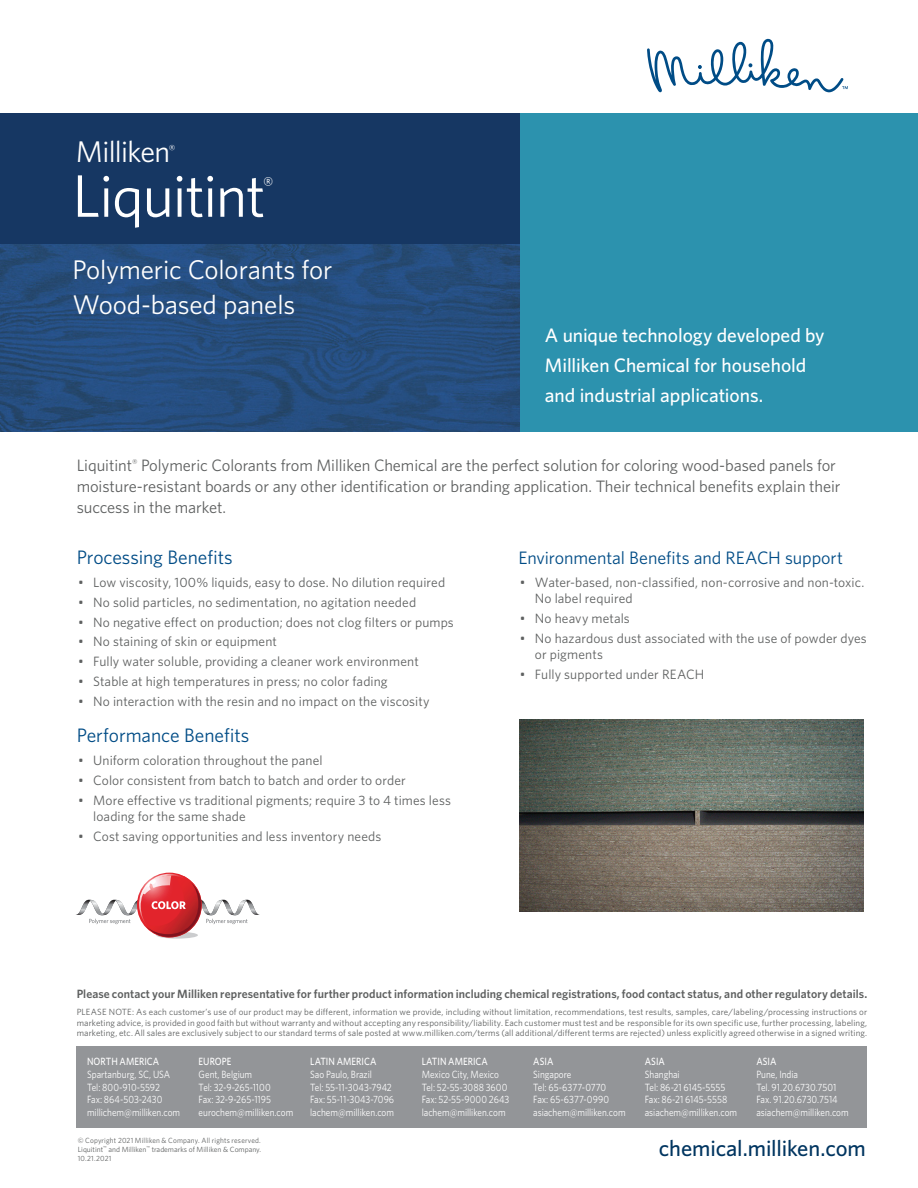
<style>
.page{position:relative;width:918px;height:1188px;background:#fff}
.page>*{position:absolute;margin:0;border:0;box-sizing:border-box;transform-origin:0 0}
.Headline_1{font:60px "Whitney";letter-spacing:-.025em;color:#fff}
.Subhead_1{font:30px "Whitney";letter-spacing:-.025em;color:#fff}
.Subhead_1-2{font:27px "Whitney";letter-spacing:-.01em;color:#fff}
.URL{font:500 22.5px "Whitney";letter-spacing:-.005em;color:#003560}
.Subhead_1-3{font:500 19.5px/30px "Whitney";letter-spacing:-.005em;color:#fff}
.Data_Text{font:19.5px "Whitney";color:#004c86}
.Headline_1-2{font:18.3px "Whitney";color:#fff}
.Data_Text-2{font:18px "Whitney";color:#004c86}
.Subhead_2{font:16.5px/21px "Whitney";letter-spacing:-.005em;color:#5e6060}
.Data_Text-3{font:13.5px/16.2px "Whitney";letter-spacing:.01em;color:#5e6060}
.t1{font:600 12px "Whitney";letter-spacing:.005em;color:#5e6060}
.Subhead_1-4{font:11.7px "Whitney";color:#fff}
.Data_Text-4{font:10.5px "Whitney";color:#fff;scale:.88 1}
.Data_Text-5{font:500 10.5px "Whitney";letter-spacing:.005em;color:#fff;scale:.88 1}
.t2{font:9px/10.5px "Whitney";letter-spacing:.01em;color:#5e6060;text-align:justify}
.Data_Text-6{font:7.5px "Whitney";letter-spacing:.005em;color:#5e6060}
</style>
<div class="page">
<img style="left:0;top:243px;width:520px;height:188px">
<div style="left:0;top:113px;width:530px;height:130px;background:#163763"></div>
<svg style="left:647px;top:38px;width:201px;height:55px"></svg>
<div style="left:520px;top:113px;width:398px;height:318px;background:#2c92ae"></div>
<img style="left:519px;top:719px;width:345px;height:193px">
<svg style="left:76px;top:873px;width:184px;height:66px"></svg>
<div style="left:77px;top:1046px;width:790px;height:82px;background:#939598"></div>
<p class="Subhead_1" style="left:76px;top:132px;width:96px">Milliken</p>
<p class="Subhead_1-4" style="left:169px;top:142px;width:8px">®</p>
<p class="Headline_1" style="left:72px;top:156px;width:195px">Liquitint</p>
<p class="Headline_1-2" style="left:263px;top:171px;width:12px">®</p>
<p class="Subhead_1-2" style="left:72px;top:252px;width:262px">Polymeric Colorants for</p>
<p class="Subhead_1-2" style="left:72px;top:287px;width:224px">Wood-based panels</p>
<p class="Subhead_1-3" style="left:545px;top:320px;width:281px">A unique technology developed by<br>Milliken Chemical for household and industrial applications.</p>
<p class="Subhead_2" style="left:77px;top:454px;width:765px">Liquitint<sup>®</sup> Polymeric Colorants from Milliken Chemical are the perfect solution for coloring wood-based panels for moisture-resistant boards or any other identification or branding application. Their technical benefits explain their success in the market.</p>
<p class="Data_Text-2" style="left:518px;top:546px;width:326px">Environmental Benefits and REACH support</p>
<p class="Data_Text-3" style="left:535px;top:574px;width:331px;text-indent:-15px">• Water-based, non-classified, non-corrosive and non-toxic.<br>No label required</p>
<p class="Data_Text-3" style="left:520px;top:610px;width:111px">• No heavy metals</p>
<p class="Data_Text-3" style="left:535px;top:630px;width:334px;text-indent:-15px">• No hazardous dust associated with the use of powder dyes or pigments</p>
<p class="Data_Text-3" style="left:520px;top:665px;width:186px">• Fully supported under REACH</p>
<p class="Data_Text" style="left:77px;top:545px;width:158px">Processing Benefits</p>
<p class="Data_Text-3" style="left:78px;top:574px;width:369px">• Low viscosity, 100% liquids, easy to dose. No dilution required</p>
<p class="Data_Text-3" style="left:78px;top:594px;width:340px">• No solid particles, no sedimentation, no agitation needed</p>
<p class="Data_Text-3" style="left:78px;top:614px;width:377px">• No negative effect on production; does not clog filters or pumps</p>
<p class="Data_Text-3" style="left:78px;top:633px;width:200px">• No staining of skin or equipment</p>
<p class="Data_Text-3" style="left:78px;top:653px;width:342px">• Fully water soluble, providing a cleaner work environment</p>
<p class="Data_Text-3" style="left:78px;top:673px;width:311px">• Stable at high temperatures in press; no color fading</p>
<p class="Data_Text-3" style="left:78px;top:692px;width:353px">• No interaction with the resin and no impact on the viscosity</p>
<p class="Data_Text" style="left:77px;top:723px;width:174px">Performance Benefits</p>
<p class="Data_Text-3" style="left:78px;top:752px;width:246px">• Uniform coloration throughout the panel</p>
<p class="Data_Text-3" style="left:78px;top:772px;width:329px">• Color consistent from batch to batch and order to order</p>
<p class="Data_Text-3" style="left:93px;top:792px;width:359px;text-indent:-15px">• More effective vs traditional pigments; require 3 to 4 times less loading for the same shade</p>
<p class="Data_Text-3" style="left:78px;top:828px;width:305px">• Cost saving opportunities and less inventory needs</p>
<p class="t1" style="left:77px;top:986px;width:792px">Please contact your Milliken representative for further product information including chemical registrations, food contact status, and other regulatory details.</p>
<p class="t2" style="left:77px;top:1006px;width:792px">PLEASE NOTE: As each customer’s use of our product may be different, information we provide, including without limitation, recommendations, test results, samples, care/labeling/processing instructions or marketing advice, is provided in good faith but without warranty and without accepting any responsibility/liability. Each customer must test and be responsible for its own specific use, further processing, labeling, marketing, etc. All sales are exclusively subject to our standard terms of sale posted at www.milliken.com/terms (all additional/different terms are rejected) unless explicitly agreed otherwise in a signed writing.</p>
<p class="Data_Text-5" style="left:87px;top:1055px;width:84px">NORTH AMERICA</p>
<p class="Data_Text-4" style="left:87px;top:1067px;width:96px">Spartanburg, SC, USA</p>
<p class="Data_Text-4" style="left:87px;top:1080px;width:84px">Tel: 800-910-5592</p>
<p class="Data_Text-4" style="left:87px;top:1092px;width:87px">Fax: 864-503-2430</p>
<p class="Data_Text-4" style="left:87px;top:1105px;width:107px">millichem@milliken.com</p>
<p class="Data_Text-5" style="left:199px;top:1055px;width:39px">EUROPE</p>
<p class="Data_Text-4" style="left:199px;top:1067px;width:62px">Gent, Belgium</p>
<p class="Data_Text-4" style="left:199px;top:1080px;width:83px">Tel: 32-9-265-1100</p>
<p class="Data_Text-4" style="left:199px;top:1092px;width:84px">Fax: 32-9-265-1195</p>
<p class="Data_Text-4" style="left:199px;top:1105px;width:109px">eurochem@milliken.com</p>
<p class="Data_Text-6" style="left:78px;top:1135px;width:185px">© Copyright 2021 Milliken &amp; Company. All rights reserved.</p>
<p class="Data_Text-6" style="left:78px;top:1144px;width:185px">Liquitint<sup>™</sup> and Milliken<sup>™</sup> trademarks of Milliken &amp; Company.</p>
<p class="Data_Text-6" style="left:78px;top:1153px;width:35px">10.21.2021</p>
<p class="Data_Text-5" style="left:310px;top:1055px;width:77px">LATIN AMERICA</p>
<p class="Data_Text-4" style="left:310px;top:1067px;width:72px">Sao Paulo, Brazil</p>
<p class="Data_Text-4" style="left:310px;top:1080px;width:94px">Tel: 55-11-3043-7942</p>
<p class="Data_Text-4" style="left:310px;top:1092px;width:97px">Fax: 55-11-3043-7096</p>
<p class="Data_Text-4" style="left:310px;top:1105px;width:97px">lachem@milliken.com</p>
<p class="Data_Text-5" style="left:422px;top:1055px;width:77px">LATIN AMERICA</p>
<p class="Data_Text-4" style="left:422px;top:1067px;width:89px">Mexico City, Mexico</p>
<p class="Data_Text-4" style="left:422px;top:1080px;width:99px">Tel: 52-55-3088 3600</p>
<p class="Data_Text-4" style="left:422px;top:1092px;width:101px">Fax: 52-55-9000 2643</p>
<p class="Data_Text-4" style="left:422px;top:1105px;width:97px">lachem@milliken.com</p>
<p class="Data_Text-5" style="left:533px;top:1055px;width:24px">ASIA</p>
<p class="Data_Text-4" style="left:533px;top:1067px;width:45px">Singapore</p>
<p class="Data_Text-4" style="left:533px;top:1080px;width:84px">Tel: 65-6377-0770</p>
<p class="Data_Text-4" style="left:533px;top:1092px;width:88px">Fax: 65-6377-0990</p>
<p class="Data_Text-4" style="left:533px;top:1105px;width:106px">asiachem@milliken.com</p>
<p class="Data_Text-5" style="left:645px;top:1055px;width:24px">ASIA</p>
<p class="Data_Text-4" style="left:645px;top:1067px;width:41px">Shanghai</p>
<p class="Data_Text-4" style="left:645px;top:1080px;width:93px">Tel: 86-21 6145-5555</p>
<p class="Data_Text-4" style="left:645px;top:1092px;width:95px">Fax: 86-21 6145-5558</p>
<p class="Data_Text-4" style="left:645px;top:1105px;width:106px">asiachem@milliken.com</p>
<p class="Data_Text-5" style="left:756px;top:1055px;width:24px">ASIA</p>
<p class="Data_Text-4" style="left:756px;top:1067px;width:49px">Pune, India</p>
<p class="Data_Text-4" style="left:756px;top:1080px;width:92px">Tel. 91.20.6730.7501</p>
<p class="Data_Text-4" style="left:756px;top:1092px;width:94px">Fax. 91.20.6730.7514</p>
<p class="Data_Text-4" style="left:756px;top:1105px;width:106px">asiachem@milliken.com</p>
<p class="URL" style="left:659px;top:1134px;width:209px">chemical.milliken.com</p>
</div>
